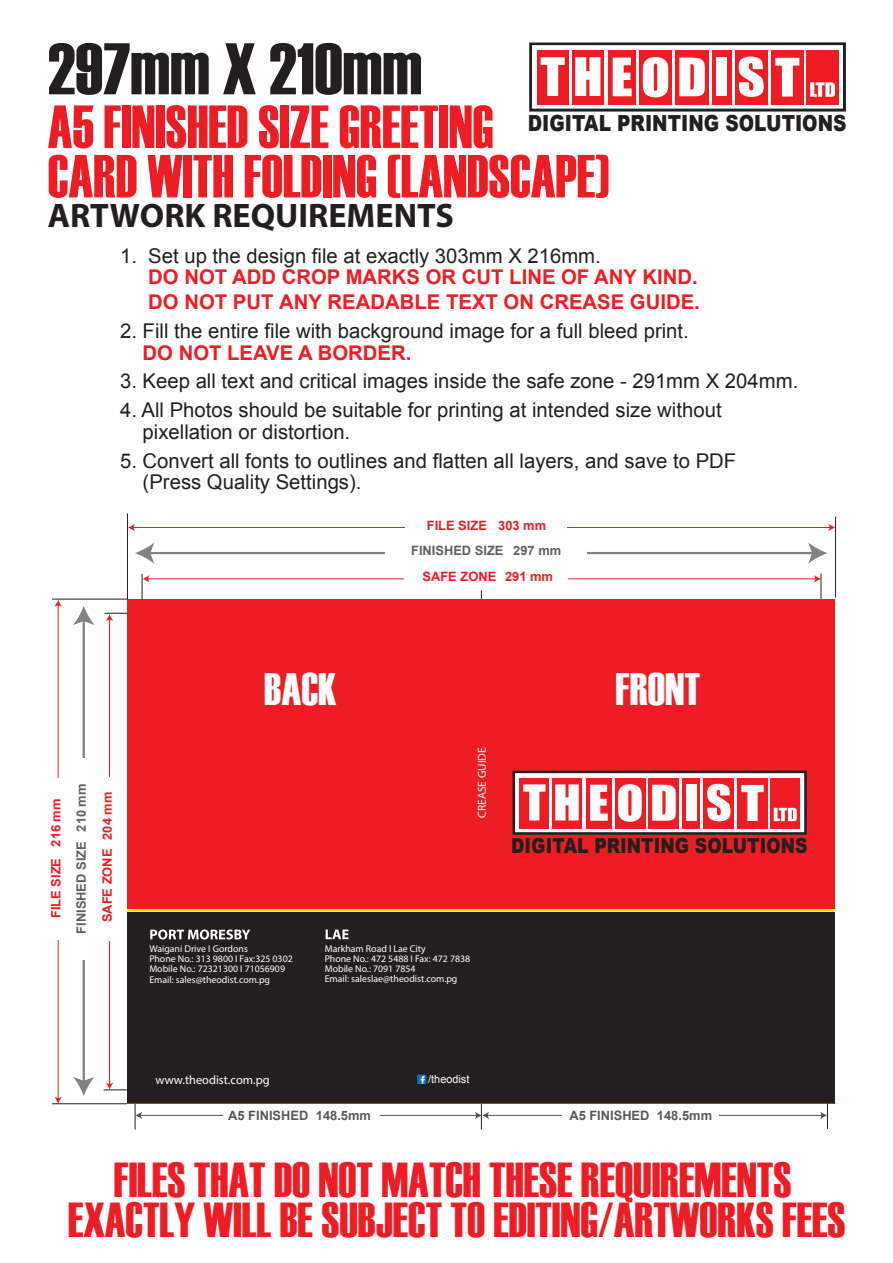
<style>
.page{position:relative;width:893px;height:1263px;background:#fff}
.page>*{position:absolute;margin:0;border:0;box-sizing:border-box;transform-origin:0 0}
.t1{font:72.9px "Haettenschweiler";color:#231f20}
.t2{font:60.75px/49.5px "Haettenschweiler";color:#ee1d23;scale:.93 1}
.t3{font:48.9px/40.5px "Haettenschweiler";color:#ee1d23;text-align:center;scale:.96 1}
.t4{font:45.3px "Haettenschweiler";color:#fdfdfd}
.t5{font:700 34.05px "Myriad Pro";color:#231f20}
.t6{font:900 22.2px "Arial";color:#231f20;scale:.84 1}
.t7{font:900 20.55px "Arial";color:#231f20;scale:.84 1}
.t8{font:20.25px/21.8px "Arial";color:#231f20}
.t9{font:700 20.25px/24.3px "Arial";color:#ee1d23}
.t10{font:700 12.9px "Arial";color:#ee1d23}
.t11{font:700 12.9px "Arial";color:#635f60}
.t12{font:700 12.9px "Arial";color:#5b5757}
.t13{font:12.3px "Myriad";color:#fff}
.t14{font:11.55px "Myriad Pro";color:#fff}
.t15{font:11.25px "Arial";color:#fff}
.t16{font:9.9px/10.2px "Myriad";color:#fff}
</style>
<div class="page">
<svg style="left:529px;top:42px;width:317px;height:70px"></svg>
<div style="left:716px;top:57px;width:11px;height:39px;background:#fff"></div>
<div style="left:127px;top:599px;width:708px;height:505px;background:#ee1d23"></div>
<div style="left:127px;top:911px;width:708px;height:192px;background:#231f20"></div>
<hr style="left:127px;top:909px;width:708px;height:2px;background:#fff101">
<hr style="left:149px;top:552px;width:665px;height:2px;background:#808285">
<svg style="left:135px;top:542px;width:19px;height:22px"></svg>
<svg style="left:808px;top:542px;width:19px;height:22px"></svg>
<hr style="left:133px;top:527px;width:697px;height:1px;background:#ee1d23">
<svg style="left:128px;top:524px;width:7px;height:7px"></svg>
<svg style="left:828px;top:524px;width:7px;height:7px"></svg>
<hr style="left:147px;top:578px;width:669px;height:1px;background:#ee1d23">
<hr style="left:835px;top:517px;width:1px;height:80px;background:#231f20">
<svg style="left:814px;top:573px;width:8px;height:26px"></svg>
<svg style="left:142px;top:574px;width:7px;height:25px"></svg>
<hr style="left:127px;top:513px;width:1px;height:86px;background:#231f20">
<hr style="left:52px;top:599px;width:75px;height:1px;background:#231f20">
<hr style="left:52px;top:1103px;width:75px;height:1px;background:#231f20">
<div style="left:404px;top:571px;width:163px;height:14px;background:#fff"></div>
<div style="left:385px;top:544px;width:202px;height:14px;background:#fff"></div>
<div style="left:405px;top:521px;width:162px;height:14px;background:#fff"></div>
<hr style="left:83px;top:619px;width:2px;height:463px;background:#808285">
<svg style="left:73px;top:1077px;width:21px;height:19px"></svg>
<svg style="left:73px;top:606px;width:21px;height:19px"></svg>
<hr style="left:58px;top:605px;width:1px;height:494px;background:#ee1d23">
<svg style="left:54px;top:1097px;width:8px;height:7px"></svg>
<svg style="left:54px;top:600px;width:8px;height:7px"></svg>
<hr style="left:109px;top:619px;width:1px;height:466px;background:#ee1d23">
<svg style="left:104px;top:1083px;width:23px;height:7px"></svg>
<svg style="left:104px;top:613px;width:24px;height:8px"></svg>
<hr style="left:140px;top:1115px;width:337px;height:1px;background:#555353">
<svg style="left:135px;top:1104px;width:7px;height:25px"></svg>
<div style="left:102px;top:777px;width:14px;height:164px;background:#fff"></div>
<div style="left:75px;top:758px;width:13px;height:202px;background:#fff"></div>
<div style="left:52px;top:778px;width:13px;height:162px;background:#fff"></div>
<svg style="left:512px;top:771px;width:295px;height:64px"></svg>
<div style="left:686px;top:784px;width:11px;height:36px;background:#fff"></div>
<svg style="left:326px;top:929px;width:23px;height:10px"></svg>
<svg style="left:150px;top:929px;width:100px;height:10px"></svg>
<svg style="left:417px;top:1074px;width:9px;height:10px"></svg>
<svg style="left:418px;top:1075px;width:8px;height:9px"></svg>
<hr style="left:223px;top:1113px;width:156px;height:4px;background:#fff">
<hr style="left:487px;top:1115px;width:335px;height:1px;background:#555353">
<svg style="left:475px;top:1104px;width:14px;height:25px"></svg>
<svg style="left:820px;top:1103px;width:8px;height:26px"></svg>
<hr style="left:562px;top:1113px;width:157px;height:4px;background:#fff">
<h1 class="t1" style="left:48px;top:27px;width:376px">297mm X 210mm</h1>
<h2 class="t2" style="left:48px;top:99px;width:605px">A5 FINISHED SIZE GREETING<br>CARD WITH FOLDING (LANDSCAPE)</h2>
<p class="t6" style="left:528px;top:107px;width:381px">DIGITAL PRINTING SOLUTIONS</p>
<h3 class="t5" style="left:48px;top:194px;width:408px">ARTWORK REQUIREMENTS</h3>
<p class="t8" style="left:120px;top:245px;width:482px">1. Set up the design file at exactly 303mm X 216mm.</p>
<p class="t9" style="left:148px;top:266px;width:553px">DO NOT ADD CROP MARKS OR CUT LINE OF ANY KIND.<br>DO NOT PUT ANY READABLE TEXT ON CREASE GUIDE.</p>
<p class="t8" style="left:120px;top:320px;width:570px">2. Fill the entire file with background image for a full bleed print.</p>
<p class="t9" style="left:143px;top:341px;width:270px">DO NOT LEAVE A BORDER.</p>
<p class="t8" style="left:120px;top:371px;width:680px">3. Keep all text and critical images inside the safe zone - 291mm X 204mm.</p>
<p class="t8" style="left:143px;top:399px;width:580px;text-indent:-23px">4. All Photos should be suitable for printing at intended size without pixellation or distortion.</p>
<p class="t8" style="left:143px;top:450px;width:595px;text-indent:-23px">5. Convert all fonts to outlines and flatten all layers, and save to PDF (Press Quality Settings).</p>
<p class="t10" style="left:427px;top:517px;width:121px">FILE SIZE 303 mm</p>
<p class="t11" style="left:411px;top:542px;width:152px">FINISHED SIZE 297 mm</p>
<p class="t10" style="left:423px;top:568px;width:132px">SAFE ZONE 291 mm</p>
<p class="t10" style="left:47px;top:918px;width:121px;rotate:-90deg">FILE SIZE 216 mm</p>
<p class="t11" style="left:73px;top:934px;width:152px;rotate:-90deg">FINISHED SIZE 210 mm</p>
<p class="t10" style="left:99px;top:922px;width:132px;rotate:-90deg">SAFE ZONE 204 mm</p>
<h3 class="t4" style="left:264px;top:664px;width:74px">BACK</h3>
<h3 class="t4" style="left:616px;top:664px;width:86px">FRONT</h3>
<p class="t14" style="left:475px;top:818px;width:72px;rotate:-90deg">CREASE GUIDE</p>
<p class="t7" style="left:511px;top:831px;width:354px">DIGITAL PRINTING SOLUTIONS</p>
<p class="t16" style="left:149px;top:943px;width:145px">Waigani Drive I Gordons<br>Phone No.: 313 9800 I Fax:325 0302<br>Mobile No.: 72321300 I 71056909<br>Email: sales@theodist.com.pg</p>
<p class="t16" style="left:325px;top:943px;width:147px">Markham Road I Lae City<br>Phone No.: 472 5488 I Fax: 472 7838<br>Mobile No.: 7091 7854<br>Email: saleslae@theodist.com.pg</p>
<p class="t13" style="left:155px;top:1072px;width:116px">www.theodist.com.pg</p>
<p class="t15" style="left:428px;top:1072px;width:43px">/theodist</p>
<p class="t12" style="left:228px;top:1106px;width:144px">A5 FINISHED 148.5mm</p>
<p class="t12" style="left:569px;top:1106px;width:144px">A5 FINISHED 148.5mm</p>
<h3 class="t3" style="left:68px;top:1157px;width:812px">FILES THAT DO NOT MATCH THESE REQUIREMENTS<br>EXACTLY WILL BE SUBJECT TO EDITING/ARTWORKS FEES</h3>
</div>
